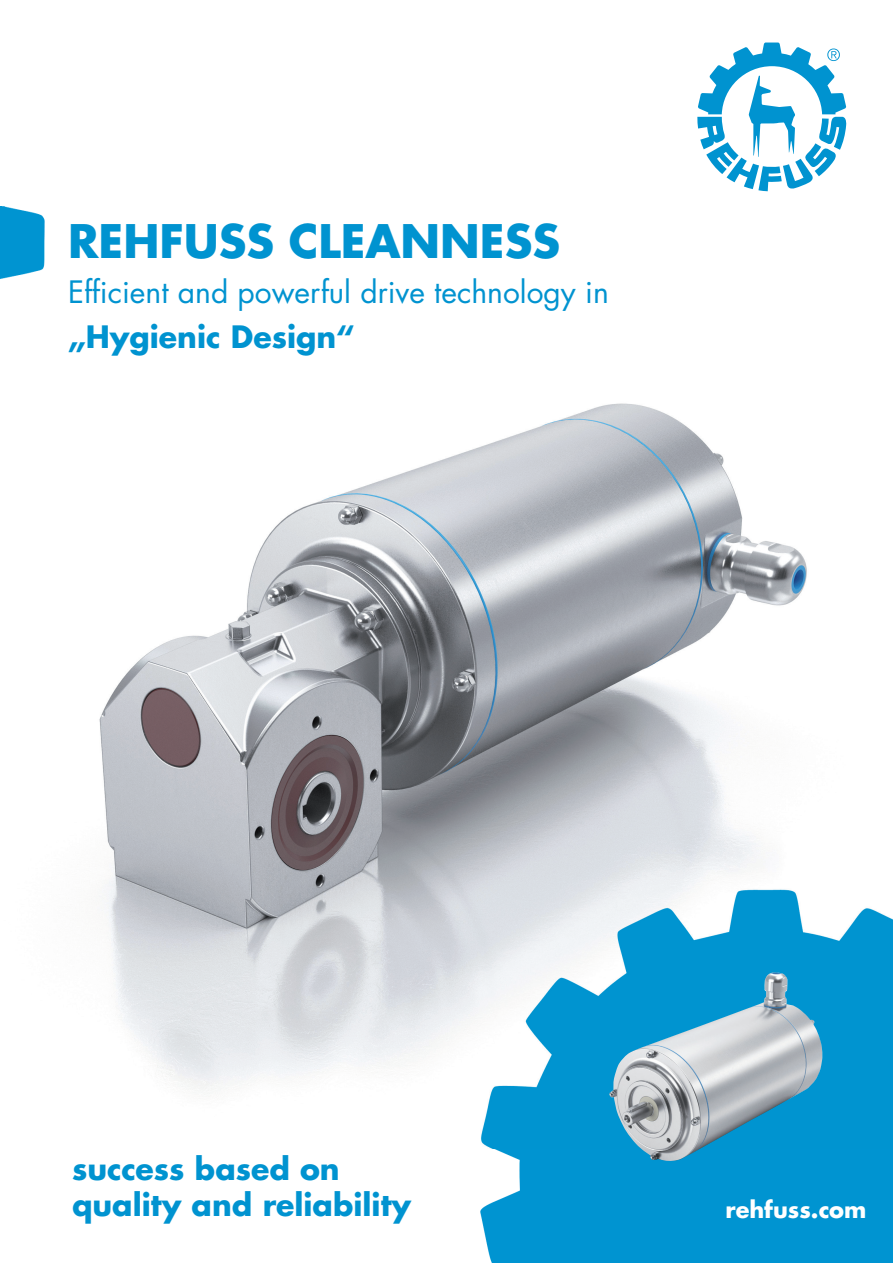
<style>
.page{position:relative;width:893px;height:1263px;background:#fff}
.page>*{position:absolute;margin:0;border:0;box-sizing:border-box;transform-origin:0 0}
.t1{font:700 45px "Futura LT Pro";color:#0093d0}
.t2{font:700 30px/36px "Futura LT Pro";color:#0093d0}
.t3{font:30px "Futura LT Pro";color:#0093d0}
.t4{font:700 22.5px "Futura LT Pro";color:#fff}
</style>
<div class="page">
<img style="left:99px;top:403px;width:708px;height:688px">
<img style="left:479px;top:880px;width:414px;height:383px">
<img style="left:0;top:207px;width:45px;height:72px">
<svg style="left:697px;top:43px;width:149px;height:148px"></svg>
<img style="left:609px;top:972px;width:213px;height:189px">
<h1 class="t1" style="left:68px;top:207px;width:494px">REHFUSS CLEANNESS</h1>
<p class="t3" style="left:68px;top:272px;width:542px">Efficient and powerful drive technology in</p>
<p class="t2" style="left:68px;top:318px;width:289px">„Hygienic Design“</p>
<p class="t2" style="left:72px;top:1150px;width:340px">success based on quality and reliability</p>
<p class="t4" style="left:726px;top:1192px;width:142px">rehfuss.com</p>
</div>
